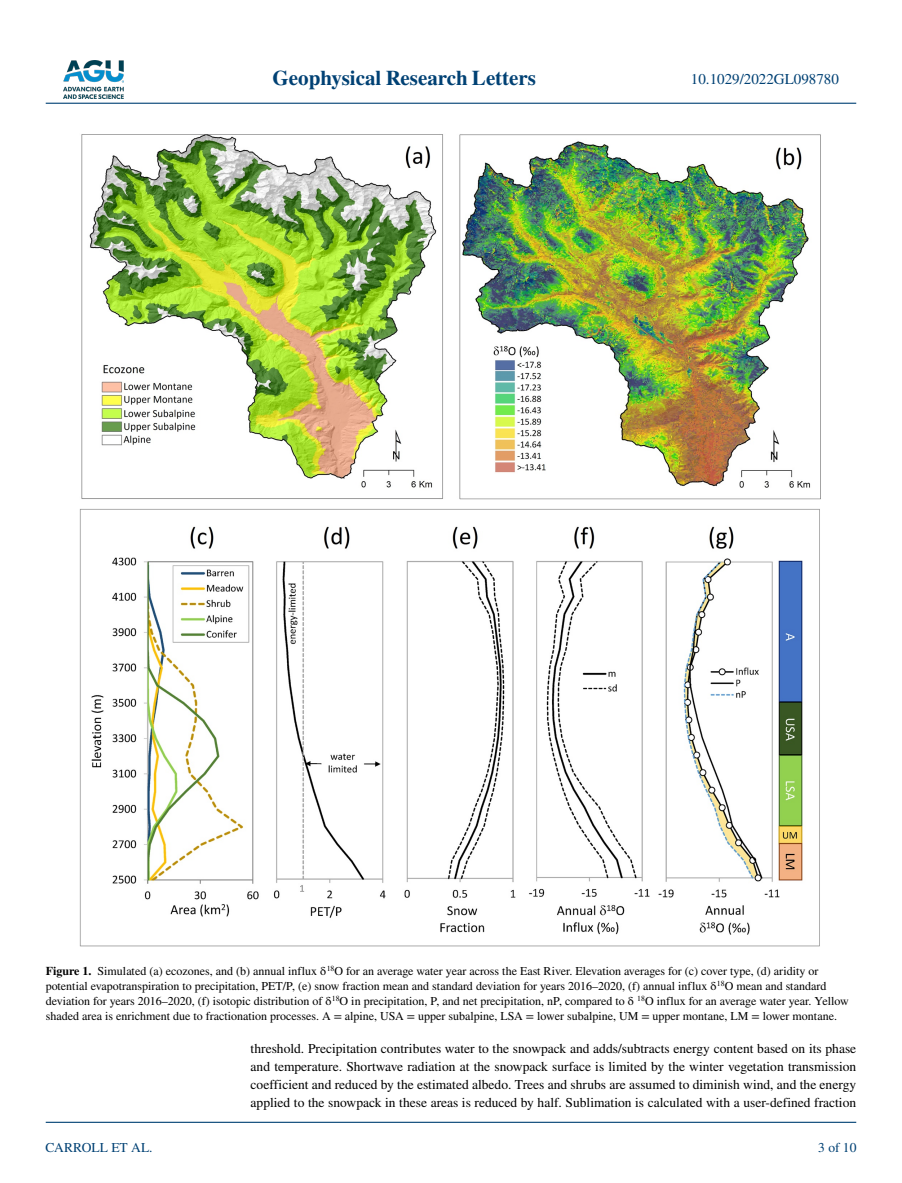
<style>
.page{position:relative;width:902px;height:1183px;background:#fff}
.page>*{position:absolute;margin:0;border:0;box-sizing:border-box;transform-origin:0 0}
.t1{font:700 21px "STIX";color:#004174}
.t2{font:15px "STIX";color:#004174}
.t3{font:13.5px/18px "STIX";color:#000;text-align:justify}
.t4{font:13.5px "STIX";color:#004174}
.t5{font:12px/15px "STIX";color:#000}
.s1{font-weight:700}
</style>
<div class="page">
<img style="left:63px;top:60px;width:60px;height:39px">
<hr style="left:46px;top:103px;width:810px;height:1px;background:#004174">
<hr style="left:46px;top:1121px;width:810px;height:1px;background:#004174">
<img style="left:79px;top:134px;width:742px;height:812px">
<h1 class="t1" style="left:272px;top:66px;width:265px">Geophysical Research Letters</h1>
<p class="t2" style="left:691px;top:69px;width:149px">10.1029/2022GL098780</p>
<p class="t5" style="left:46px;top:964px;width:804px"><span class="s1">Figure 1.</span> Simulated (a) ecozones, and (b) annual influx δ<sup>18</sup>O for an average water year across the East River. Elevation averages for (c) cover type, (d) aridity or potential evapotranspiration to precipitation, PET/P, (e) snow fraction mean and standard deviation for years 2016–2020, (f) annual influx δ<sup>18</sup>O mean and standard deviation for years 2016–2020, (f) isotopic distribution of δ<sup>18</sup>O in precipitation, P, and net precipitation, nP, compared to δ <sup>18</sup>O influx for an average water year. Yellow shaded area is enrichment due to fractionation processes. A = alpine, USA = upper subalpine, LSA = lower subalpine, UM = upper montane, LM = lower montane.</p>
<p class="t4" style="left:45px;top:1138px;width:109px">CARROLL ET AL.</p>
<p class="t3" style="left:250px;top:1039px;width:607px">threshold. Precipitation contributes water to the snowpack and adds/subtracts energy content based on its phase and temperature. Shortwave radiation at the snowpack surface is limited by the winter vegetation transmission coefficient and reduced by the estimated albedo. Trees and shrubs are assumed to diminish wind, and the energy applied to the snowpack in these areas is reduced by half. Sublimation is calculated with a user-defined fraction</p>
<p class="t4" style="left:818px;top:1138px;width:40px">3 of 10</p>
</div>
